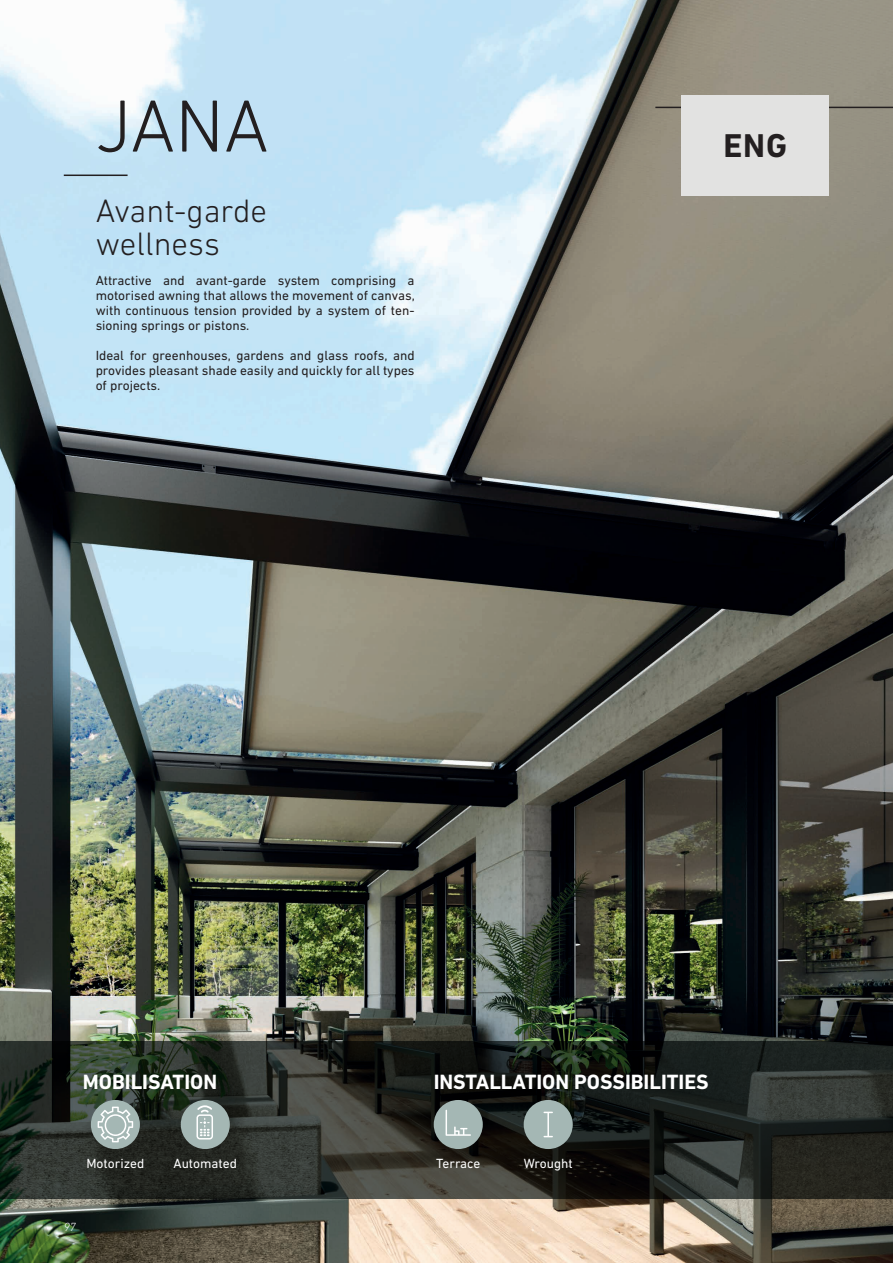
<style>
.page{position:relative;width:893px;height:1263px;background:#fff}
.page>*{position:absolute;margin:0;border:0;box-sizing:border-box;transform-origin:0 0}
._0_0_2_Titulo_Modelo{font:300 75px "DIN Next LT Pro";color:#231f20}
.titulo_separata_cast{font:700 33.6px "DIN Next LT Pro";color:#231f20}
._0_1_1_Claim_Modelo{font:300 33px "DIN Next LT Pro";color:#231f20}
._0_2_2_Titulo_2_Nive{font:700 21px "DIN Next LT Pro";color:#fff}
._0_3_Texto_General{font:13.5px/15px "DIN Next LT Pro";color:#231f20;text-align:justify}
._0_4_Texto_General{font:13.5px "DIN Next LT Pro";color:#fff}
._0_3_Texto_General-2{font:13.5px "DIN Next LT Pro";letter-spacing:-.005em;color:#fff}
.t1{font:italic 300 12px "DIN Next LT Pro";color:#fff}
</style>
<div class="page">
<img style="left:0;top:0;width:893px;height:1263px">
<hr style="left:655px;top:107px;width:238px;height:1px;background:#231f20">
<div style="left:681px;top:95px;width:148px;height:101px;background:#e2e2e1"></div>
<hr style="left:64px;top:175px;width:64px;height:1px;background:#231f20">
<svg style="left:0;top:1041px;width:893px;height:158px"></svg>
<div style="left:434px;top:1100px;width:49px;height:49px;background:#a4b7b4;border-radius:50%"></div>
<svg style="left:446px;top:1110px;width:25px;height:26px"></svg>
<div style="left:524px;top:1100px;width:49px;height:49px;background:#a4b7b4;border-radius:50%"></div>
<svg style="left:543px;top:1112px;width:10px;height:25px"></svg>
<div style="left:91px;top:1100px;width:49px;height:49px;background:#a4b7b4;border-radius:50%"></div>
<svg style="left:98px;top:1106px;width:35px;height:36px"></svg>
<div style="left:181px;top:1100px;width:49px;height:49px;background:#a4b7b4;border-radius:50%"></div>
<svg style="left:196px;top:1105px;width:17px;height:34px"></svg>
<p class="_0_0_2_Titulo_Modelo" style="left:96px;top:83px;width:175px">JANA</p>
<p class="_0_1_1_Claim_Modelo" style="left:96px;top:192px;width:173px">Avant-garde</p>
<p class="_0_1_1_Claim_Modelo" style="left:96px;top:225px;width:126px">wellness</p>
<p class="_0_3_Texto_General" style="left:96px;top:273px;width:321px">Attractive and avant-garde system comprising a motorised awning that allows the movement of canvas, with continuous tension provided by a system of ten&shy;sioning springs or pistons.</p>
<p class="_0_3_Texto_General" style="left:96px;top:348px;width:320px">Ideal for greenhouses, gardens and glass roofs, and provides pleasant shade easily and quickly for all types of projects.</p>
<p class="titulo_separata_cast" style="left:723px;top:126px;width:65px">ENG</p>
<p class="_0_2_2_Titulo_2_Nive" style="left:83px;top:1069px;width:136px">MOBILISATION</p>
<p class="_0_2_2_Titulo_2_Nive" style="left:434px;top:1069px;width:276px">INSTALLATION POSSIBILITIES</p>
<p class="_0_4_Texto_General" style="left:86px;top:1155px;width:59px">Motorized</p>
<p class="_0_4_Texto_General" style="left:174px;top:1155px;width:65px">Automated</p>
<p class="_0_3_Texto_General-2" style="left:436px;top:1155px;width:46px">Terrace</p>
<p class="_0_4_Texto_General" style="left:524px;top:1155px;width:51px">Wrought</p>
<p class="t1" style="left:64px;top:1220px;width:14px">97</p>
</div>
